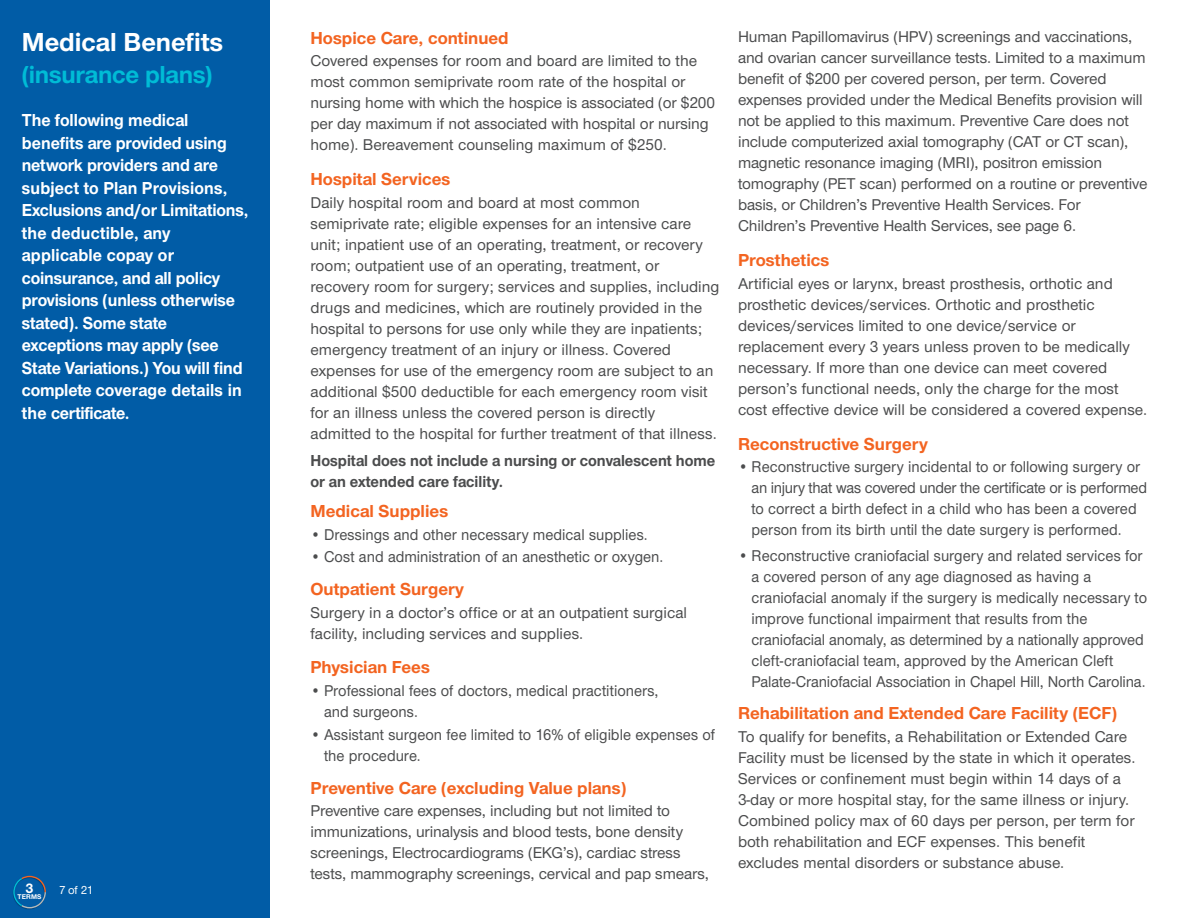
<style>
.page{position:relative;width:1188px;height:918px;background:#fff}
.page>*{position:absolute;margin:0;border:0;box-sizing:border-box;transform-origin:0 0}
.t1{font:700 27px "UHC Sans";color:#fff}
.t2{font:700 25.5px "UHC Sans";letter-spacing:-.01em;color:#00bcd6}
.t3{font:700 18px/22.5px "UHC Sans";letter-spacing:-.01em;color:#fff;scale:.95 1}
.t4{font:700 18px "UHC Sans";color:#f36421}
.t5{font:700 16.5px/21px "UHC Sans";color:#4b4c4d;scale:.95 1}
.t6{font:500 16.2px/21px "UHC Sans";color:#4b4c4d}
.t7{font:500 16.2px/21px "UHC Sans";color:#4b4c4d;scale:.95 1}
.t8{font:700 14.1px "UHC Sans";color:#fff}
.t9{font:500 12px "UHC Sans";color:#fff}
.t10{font:700 7.05px "UHC Sans";letter-spacing:.015em;color:#fff}
</style>
<div class="page">
<div style="left:0;top:0;width:270px;height:918px;background:#015ca6"></div>
<div style="left:13px;top:877px;width:32px;height:33px;border:2px solid #e1e2e2;border-radius:50%"></div>
<div style="left:13px;top:876px;width:33px;height:33px;border:2px solid #cacccc;border-radius:50%"></div>
<svg style="left:13px;top:876px;width:33px;height:32px"></svg>
<h1 class="t1" style="left:22px;top:24px;width:203px">Medical Benefits</h1>
<h2 class="t2" style="left:22px;top:57px;width:192px">(insurance plans)</h2>
<p class="t3" style="left:22px;top:108px;width:240px">The following medical benefits are provided using network providers and are subject to Plan Provisions,<br>Exclusions and/or Limitations, the deductible, any applicable copay or coinsurance, and all policy provisions (unless otherwise stated). Some state exceptions may apply (see<br>State Variations.) You will find complete coverage details in the certificate.</p>
<p class="t8" style="left:26px;top:878px;width:10px">3</p>
<p class="t10" style="left:18px;top:892px;width:26px">TERMS</p>
<p class="t9" style="left:59px;top:882px;width:36px">7 of 21</p>
<p class="t4" style="left:310px;top:25px;width:200px">Hospice Care, continued</p>
<p class="t6" style="left:310px;top:50px;width:406px">Covered expenses for room and board are limited to the most common semiprivate room rate of the hospital or nursing home with which the hospice is associated (or $200 per day maximum if not associated with hospital or nursing home). Bereavement counseling maximum of $250.</p>
<p class="t4" style="left:310px;top:167px;width:141px">Hospital Services</p>
<p class="t6" style="left:310px;top:191px;width:410px">Daily hospital room and board at most common semiprivate rate; eligible expenses for an intensive care unit; inpatient use of an operating, treatment, or recovery room; outpatient use of an operating, treatment, or recovery room for surgery; services and supplies, including drugs and medicines, which are routinely provided in the hospital to persons for use only while they are inpatients; emergency treatment of an injury or illness. Covered expenses for use of the emergency room are subject to an additional $500 deductible for each emergency room visit for an illness unless the covered person is directly admitted to the hospital for further treatment of that illness.</p>
<p class="t5" style="left:310px;top:449px;width:428px">Hospital does not include a nursing or convalescent home or an extended care facility.</p>
<p class="t4" style="left:310px;top:499px;width:139px">Medical Supplies</p>
<p class="t7" style="left:310px;top:523px;width:356px">• Dressings and other necessary medical supplies.</p>
<p class="t7" style="left:310px;top:546px;width:373px">• Cost and administration of an anesthetic or oxygen.</p>
<p class="t4" style="left:310px;top:577px;width:155px">Outpatient Surgery</p>
<p class="t6" style="left:310px;top:601px;width:378px">Surgery in a doctor’s office or at an outpatient surgical facility, including services and supplies.</p>
<p class="t4" style="left:310px;top:655px;width:121px">Physician Fees</p>
<p class="t7" style="left:324px;top:679px;width:354px;text-indent:-14px">• Professional fees of doctors, medical practitioners, and surgeons.</p>
<p class="t7" style="left:324px;top:723px;width:413px;line-height:21.6px;text-indent:-14px">• Assistant surgeon fee limited to 16% of eligible expenses of the procedure.</p>
<p class="t4" style="left:310px;top:776px;width:317px">Preventive Care (excluding Value plans)</p>
<p class="t6" style="left:310px;top:800px;width:400px">Preventive care expenses, including but not limited to immunizations, urinalysis and blood tests, bone density screenings, Electrocardiograms (EKG’s), cardiac stress tests, mammography screenings, cervical and pap smears,</p>
<p class="t6" style="left:738px;top:26px;width:411px">Human Papillomavirus (HPV) screenings and vaccinations, and ovarian cancer surveillance tests. Limited to a maximum benefit of $200 per covered person, per term. Covered expenses provided under the Medical Benefits provision will not be applied to this maximum. Preventive Care does not include computerized axial tomography (CAT or CT scan), magnetic resonance imaging (MRI), positron emission tomography (PET scan) performed on a routine or preventive basis, or Children’s Preventive Health Services. For Children’s Preventive Health Services, see page 6.</p>
<p class="t4" style="left:738px;top:248px;width:93px">Prosthetics</p>
<p class="t6" style="left:738px;top:272px;width:411px">Artificial eyes or larynx, breast prosthesis, orthotic and prosthetic devices/services. Orthotic and prosthetic devices/services limited to one device/service or replacement every 3 years unless proven to be medically necessary. If more than one device can meet covered person’s functional needs, only the charge for the most cost effective device will be considered a covered expense.</p>
<p class="t4" style="left:738px;top:431px;width:191px">Reconstructive Surgery</p>
<p class="t7" style="left:752px;top:456px;width:418px;text-indent:-14px">• Reconstructive surgery incidental to or following surgery or an injury that was covered under the certificate or is performed to correct a birth defect in a child who has been a covered person from its birth until the date surgery is performed.</p>
<p class="t7" style="left:752px;top:544px;width:418px;text-indent:-14px">• Reconstructive craniofacial surgery and related services for a covered person of any age diagnosed as having a craniofacial anomaly if the surgery is medically necessary to improve functional impairment that results from the craniofacial anomaly, as determined by a nationally approved cleft-craniofacial team, approved by the American Cleft Palate-Craniofacial Association in Chapel Hill, North Carolina.</p>
<p class="t4" style="left:738px;top:701px;width:381px">Rehabilitation and Extended Care Facility (ECF)</p>
<p class="t6" style="left:738px;top:726px;width:399px">To qualify for benefits, a Rehabilitation or Extended Care Facility must be licensed by the state in which it operates.<br>Services or confinement must begin within 14 days of a 3-day or more hospital stay, for the same illness or injury.<br>Combined policy max of 60 days per person, per term for both rehabilitation and ECF expenses. This benefit excludes mental disorders or substance abuse.</p>
</div>
